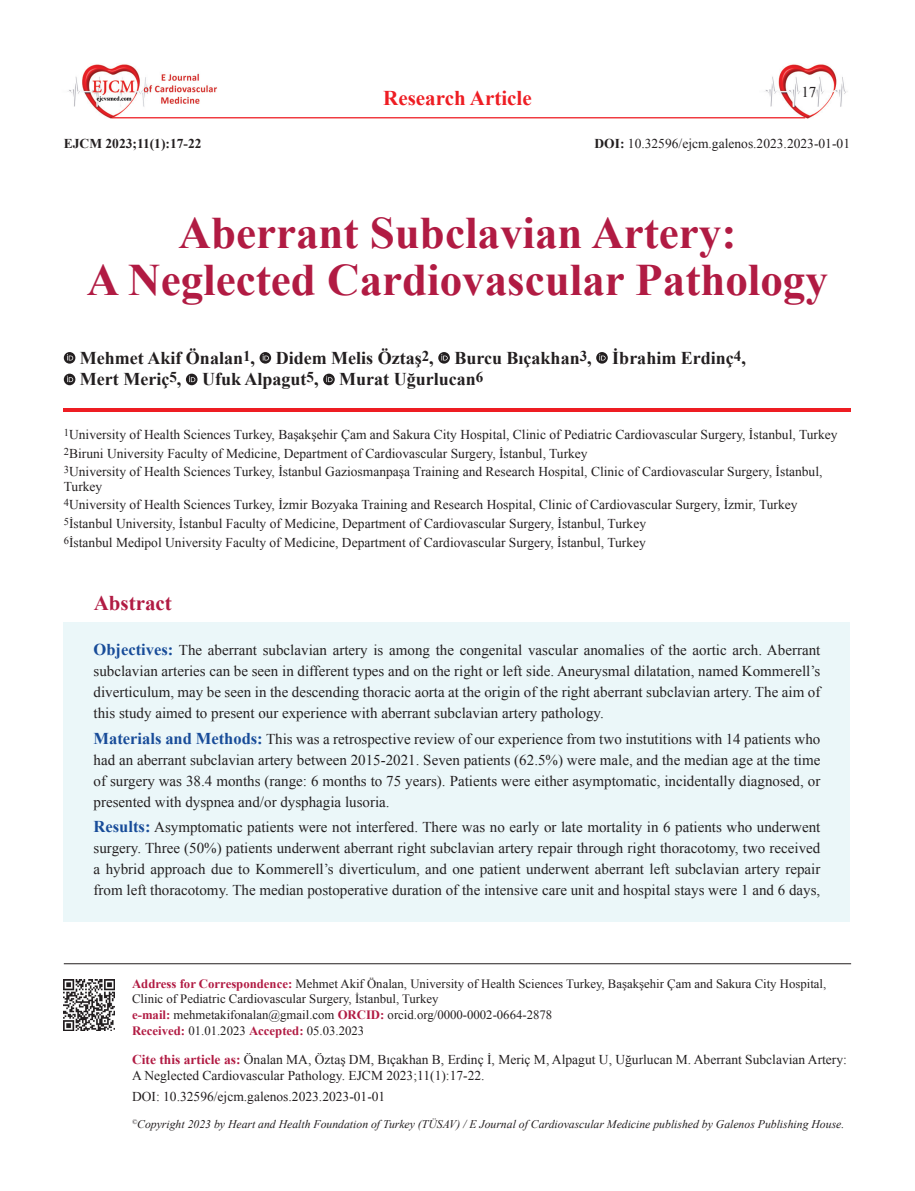
<style>
.page{position:relative;width:915px;height:1191px;background:#fff}
.page>*{position:absolute;margin:0;border:0;box-sizing:border-box;transform-origin:0 0}
.BASLIK{font:700 45px/46.5px "Times New Roman";color:#b11b43;text-align:center}
.KONU{font:700 21px "Times New Roman";color:#ee1d23}
.ABSTRACT_BASLIK{font:700 21px "Times New Roman";color:#b11b43}
.YAZARLAR{font:700 18px/21.6px "Times New Roman";color:#231f20}
.OZET{font:15px/21px "Times New Roman";color:#231f20;text-align:justify}
.KURUM{font:13.5px/14.4px "Times New Roman";color:#231f20}
.CITE_AS{font:13.5px/16.5px "Times New Roman";color:#231f20}
.YAZİSMA{font:13.5px "Times New Roman";color:#231f20}
.DOİ{font:13.5px "Times New Roman";color:#231f20}
.SAYFA_NO{font:700 13.5px "Times New Roman";color:#231f20}
.YAZİSMA-2{font:12.75px/15px "Times New Roman";color:#231f20}
.t1{font:italic 11.7px "Times New Roman";color:#231f20}
.s1{font-weight:700}
.s2{font-weight:700;font-size:16.5px;color:#184c99}
.s3{font-weight:700;color:#b11b43}
</style>
<div class="page">
<img style="left:759px;top:64px;width:89px;height:55px">
<img style="left:68px;top:64px;width:150px;height:55px">
<hr style="left:112px;top:117px;width:693px;height:1px;background:#ee1d23">
<hr style="left:64px;top:963px;width:786px;height:1px;background:#231f20">
<img style="left:64px;top:979px;width:51px;height:51px">
<hr style="left:64px;top:408px;width:786px;height:3px;background:#ee1d23">
<div style="left:64px;top:623px;width:785px;height:299px;background:#ebf7f9"></div>
<svg style="left:64px;top:352px;width:11px;height:12px"></svg>
<svg style="left:67px;top:354px;width:6px;height:6px"></svg>
<svg style="left:259px;top:352px;width:12px;height:12px"></svg>
<svg style="left:262px;top:354px;width:7px;height:6px"></svg>
<svg style="left:438px;top:352px;width:11px;height:12px"></svg>
<svg style="left:441px;top:354px;width:6px;height:6px"></svg>
<svg style="left:596px;top:352px;width:11px;height:12px"></svg>
<svg style="left:599px;top:354px;width:6px;height:6px"></svg>
<div style="left:64px;top:374px;width:11px;height:11px;background:#231f20;border-radius:50%"></div>
<svg style="left:67px;top:376px;width:6px;height:6px"></svg>
<svg style="left:186px;top:374px;width:11px;height:11px"></svg>
<svg style="left:189px;top:376px;width:6px;height:6px"></svg>
<svg style="left:323px;top:374px;width:11px;height:11px"></svg>
<svg style="left:326px;top:376px;width:6px;height:6px"></svg>
<p class="SAYFA_NO" style="left:64px;top:134px;width:139px">EJCM 2023;11(1):17-22</p>
<p class="KONU" style="left:383px;top:84px;width:150px">Research Article</p>
<p class="OZET" style="left:801px;top:81px;width:16px">17</p>
<p class="DOİ" style="left:594px;top:135px;width:257px"><span class="s1">DOI:</span> 10.32596/ejcm.galenos.2023.2023-01-01</p>
<p class="BASLIK" style="left:87px;top:209px;width:742px">Aberrant Subclavian Artery:<br>A Neglected Cardiovascular Pathology</p>
<p class="YAZARLAR" style="left:80px;top:346px;width:667px">Mehmet Akif Önalan<sup>1</sup>, Didem Melis Öztaş<sup>2</sup>, Burcu Bıçakhan<sup>3</sup>, İbrahim Erdinç<sup>4</sup>,<br>Mert Meriç<sup>5</sup>, Ufuk Alpagut<sup>5</sup>, Murat Uğurlucan<sup>6</sup></p>
<p class="KURUM" style="left:64px;top:427px;width:775px"><sup>1</sup>University of Health Sciences Turkey, Başakşehir Çam and Sakura City Hospital, Clinic of Pediatric Cardiovascular Surgery, İstanbul, Turkey</p>
<p class="KURUM" style="left:64px;top:446px;width:525px"><sup>2</sup>Biruni University Faculty of Medicine, Department of Cardiovascular Surgery, İstanbul, Turkey</p>
<p class="KURUM" style="left:64px;top:464px;width:759px"><sup>3</sup>University of Health Sciences Turkey, İstanbul Gaziosmanpaşa Training and Research Hospital, Clinic of Cardiovascular Surgery, İstanbul,<br>Turkey</p>
<p class="KURUM" style="left:64px;top:497px;width:735px"><sup>4</sup>University of Health Sciences Turkey, İzmir Bozyaka Training and Research Hospital, Clinic of Cardiovascular Surgery, İzmir, Turkey</p>
<p class="KURUM" style="left:64px;top:516px;width:583px"><sup>5</sup>İstanbul University, İstanbul Faculty of Medicine, Department of Cardiovascular Surgery, İstanbul, Turkey</p>
<p class="KURUM" style="left:64px;top:535px;width:583px"><sup>6</sup>İstanbul Medipol University Faculty of Medicine, Department of Cardiovascular Surgery, İstanbul, Turkey</p>
<p class="ABSTRACT_BASLIK" style="left:94px;top:588px;width:80px">Abstract</p>
<p class="OZET" style="left:94px;top:639px;width:728px"><span class="s2">Objectives:</span> The aberrant subclavian artery is among the congenital vascular anomalies of the aortic arch. Aberrant subclavian arteries can be seen in different types and on the right or left side. Aneurysmal dilatation, named Kommerell’s diverticulum, may be seen in the descending thoracic aorta at the origin of the right aberrant subclavian artery. The aim of this study aimed to present our experience with aberrant subclavian artery pathology.</p>
<p class="OZET" style="left:94px;top:728px;width:728px"><span class="s2">Materials and Methods:</span> This was a retrospective review of our experience from two instutitions with 14 patients who had an aberrant subclavian artery between 2015-2021. Seven patients (62.5%) were male, and the median age at the time of surgery was 38.4 months (range: 6 months to 75 years). Patients were either asymptomatic, incidentally diagnosed, or presented with dyspnea and/or dysphagia lusoria.</p>
<p class="OZET" style="left:94px;top:816px;width:728px"><span class="s2">Results:</span> Asymptomatic patients were not interfered. There was no early or late mortality in 6 patients who underwent surgery. Three (50%) patients underwent aberrant right subclavian artery repair through right thoracotomy, two received a hybrid approach due to Kommerell’s diverticulum, and one patient underwent aberrant left subclavian artery repair from left thoracotomy. The median postoperative duration of the intensive care unit and hospital stays were 1 and 6 days,</p>
<p class="YAZİSMA-2" style="left:132px;top:976px;width:695px"><span class="s3">Address for Correspondence:</span> Mehmet Akif Önalan, University of Health Sciences Turkey, Başakşehir Çam and Sakura City Hospital,<br>Clinic of Pediatric Cardiovascular Surgery, İstanbul, Turkey</p>
<p class="YAZİSMA-2" style="left:132px;top:1007px;width:421px"><span class="s3">e-mail:</span> mehmetakifonalan@gmail.com <span class="s3">ORCID:</span> orcid.org/0000-0002-0664-2878</p>
<p class="YAZİSMA-2" style="left:132px;top:1023px;width:233px"><span class="s3">Received:</span> 01.01.2023 <span class="s3">Accepted:</span> 05.03.2023</p>
<p class="CITE_AS" style="left:132px;top:1051px;width:716px"><span class="s3">Cite this article as:</span> Önalan MA, Öztaş DM, Bıçakhan B, Erdinç İ, Meriç M, Alpagut U, Uğurlucan M. Aberrant Subclavian Artery:<br>A Neglected Cardiovascular Pathology. EJCM 2023;11(1):17-22.</p>
<p class="YAZİSMA" style="left:132px;top:1087px;width:255px">DOI: 10.32596/ejcm.galenos.2023.2023-01-01</p>
<p class="t1" style="left:132px;top:1116px;width:713px"><sup>©</sup>Copyright 2023 by Heart and Health Foundation of Turkey (TÜSAV) / E Journal of Cardiovascular Medicine published by Galenos Publishing House.</p>
</div>
